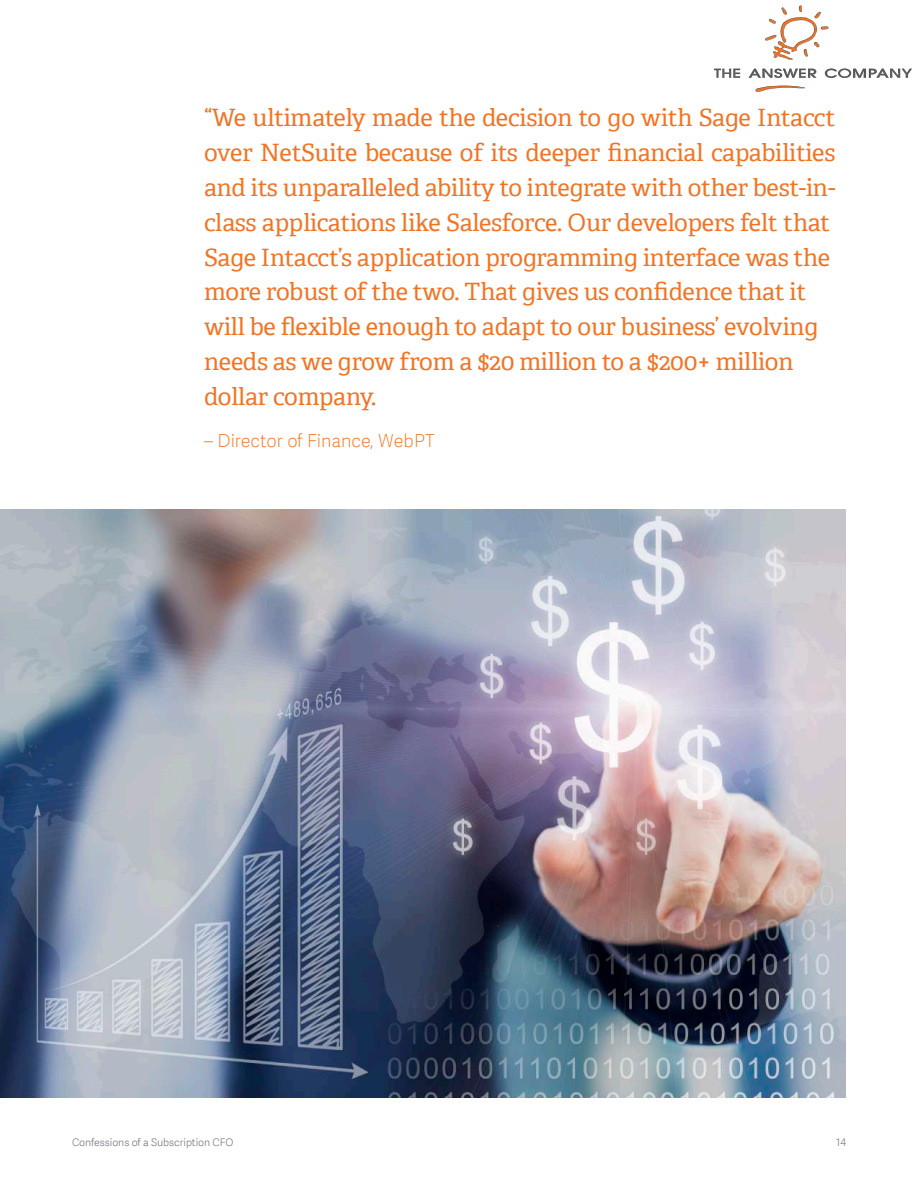
<style>
.page{position:relative;width:918px;height:1188px;background:#fff}
.page>*{position:absolute;margin:0;border:0;box-sizing:border-box;transform-origin:0 0}
.t1{font:24px/34.8px "Adelle SAGE";letter-spacing:-.02em;color:#f37322}
.t2{font:18px "Adelle Sans SAGE Th";color:#f37322}
.t3{font:10.5px "Adelle Sans SAGE Lt";letter-spacing:-.005em;color:#787d83}
</style>
<div class="page">
<img style="left:0;top:510px;width:846px;height:588px">
<img style="left:714px;top:5px;width:198px;height:86px">
<p class="t1" style="left:204px;top:99px;width:633px">“We ultimately made the decision to go with Sage Intacct over NetSuite because of its deeper financial capabilities and its unparalleled ability to integrate with other best-in&shy;class applications like Salesforce. Our developers felt that Sage Intacct’s application programming interface was the more robust of the two. That gives us confidence that it will be flexible enough to adapt to our business’ evolving needs as we grow from a $20 million to a $200+ million dollar company.</p>
<p class="t2" style="left:204px;top:428px;width:232px">– Director of Finance, WebPT</p>
<p class="t3" style="left:72px;top:1135px;width:163px">Confessions of a Subscription CFO</p>
<p class="t3" style="left:836px;top:1135px;width:11px">14</p>
</div>
